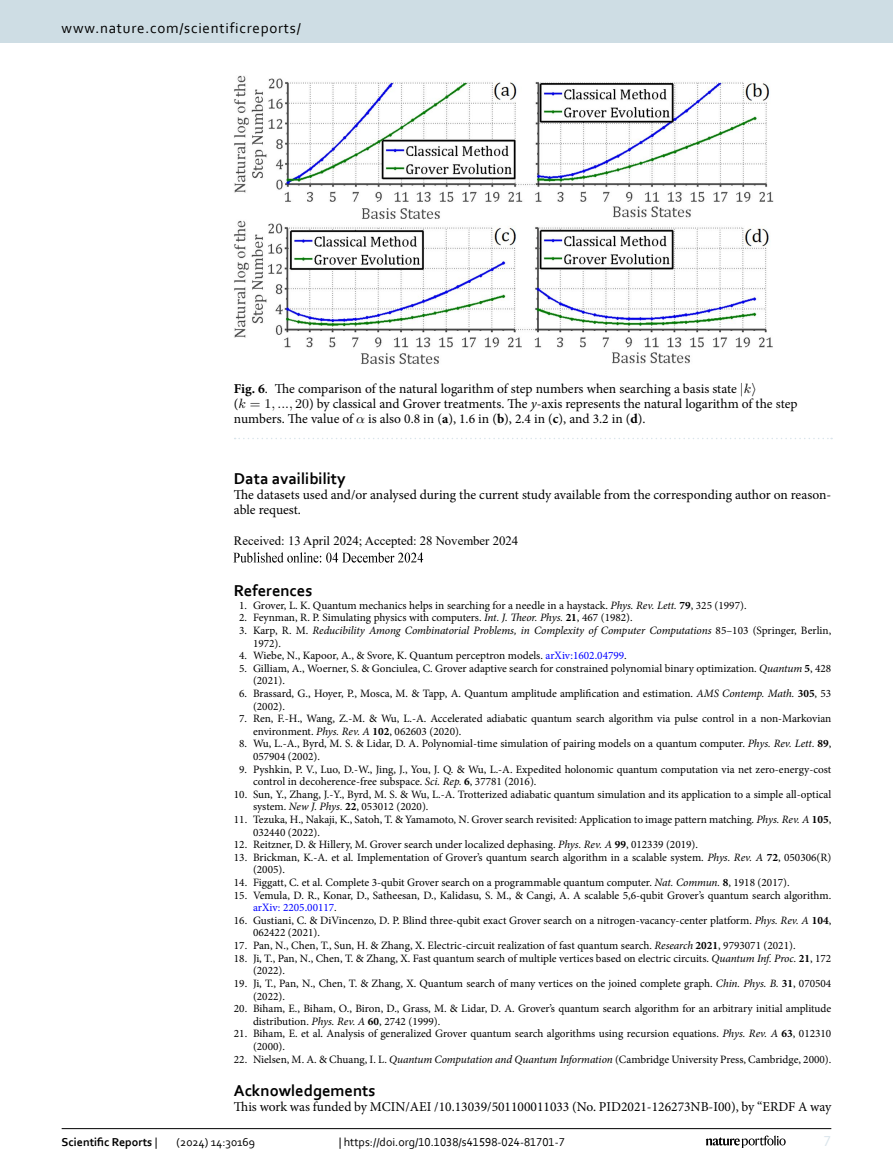
<style>
.page{position:relative;width:893px;height:1174px;background:#fff}
.page>*{position:absolute;margin:0;border:0;box-sizing:border-box;transform-origin:0 0}
.Endmatter_Heading{font:700 16.5px "Corbel";color:#000}
.Literatur_Heading{font:700 16.5px "Corbel";color:#000}
.t1{font:15px "Corbel";letter-spacing:.05em;color:#000}
.t2{font:15px "Corbel";color:#d9e4eb}
.Figure_Caption{font:13.5px/15px "Minion Pro";color:#000}
.Data_Availability{font:13.5px/15px "Minion Pro";letter-spacing:-.005em;color:#000}
.Acknowledgements{font:13.5px "Minion Pro";color:#000}
.t3{font:13.5px "LM Math Italic 9";color:#000}
.Article_History{font:12.75px "Times New Roman";color:#000}
.t4{font:12px "Corbel";color:#000}
.t5{font:700 12px "Corbel";color:#000}
.Literatur_Entry_1-99{font:11.25px/12.6px "Minion Pro";color:#000}
.Literatur_Entry_1-99-2{font:italic 11.25px/12.6px "Minion Pro";letter-spacing:-.01em;color:#000}
.s1{font-weight:700}
.s2{font-family:"LM Math Italic 9"}
.s3{font-family:"LM Roman 9"}
.s4{font-style:italic}
.s5{font-style:normal}
.s6{color:#00f}
.s7{font-weight:400}
</style>
<div class="page">
<img style="left:234px;top:552px;width:190px;height:11px">
<img style="left:234px;top:76px;width:539px;height:288px">
<svg style="left:235px;top:438px;width:597px;height:1px"></svg>
<hr style="left:62px;top:1128px;width:769px;height:1px;background:#000">
<svg style="left:706px;top:1135px;width:80px;height:12px"></svg>
<div style="left:0;top:0;width:893px;height:43px;background:#cedde4"></div>
<h2 class="t1" style="left:62px;top:18px;width:241px">www.nature.com/scientificreports/</h2>
<p class="Figure_Caption" style="left:234px;top:381px;width:504px"><span class="s1">Fig. 6</span>. The comparison of the natural logarithm of step numbers when searching a basis state</p>
<p class="t3" style="left:744px;top:383px;width:14px">k⟩</p>
<p class="Figure_Caption" style="left:234px;top:396px;width:565px">(<span class="s2">k</span> <span class="s3">= 1</span><span class="s2">, ...,</span> <span class="s3">20</span>) by classical and Grover treatments. The <span class="s4">y</span>-axis represents the natural logarithm of the step numbers. The value of <span class="s2">α</span> is also 0.8 in (<span class="s1">a</span>), 1.6 in (<span class="s1">b</span>), 2.4 in (<span class="s1">c</span>), and 3.2 in (<span class="s1">d</span>).</p>
<p class="Endmatter_Heading" style="left:234px;top:468px;width:113px">Data availibility</p>
<p class="Data_Availability" style="left:234px;top:487px;width:599px">The datasets used and/or analysed during the current study available from the corresponding author on reason&shy;able request.</p>
<p class="Article_History" style="left:234px;top:532px;width:286px">Received: 13 April 2024; Accepted: 28 November 2024</p>
<p class="Literatur_Heading" style="left:234px;top:580px;width:80px">References</p>
<p class="Literatur_Entry_1-99" style="left:239px;top:599px;width:509px">1. Grover, L. K. Quantum mechanics helps in searching for a needle in a haystack. <span class="s4">Phys. Rev. Lett.</span> <span class="s1">79</span>, 325 (1997).</p>
<p class="Literatur_Entry_1-99" style="left:239px;top:611px;width:395px">2. Feynman, R. P. Simulating physics with computers. <span class="s4">Int. J. Theor. Phys.</span> <span class="s1">21</span>, 467 (1982).</p>
<p class="Literatur_Entry_1-99-2" style="left:253px;top:624px;width:580px;text-indent:-14px"><span class="s5">3. Karp, R. M.</span> Reducibility Among Combinatorial Problems, in Complexity of Computer Computations <span class="s5">85–103 (Springer, Berlin,<br>1972).</span></p>
<p class="Literatur_Entry_1-99" style="left:239px;top:649px;width:389px">4. Wiebe, N., Kapoor, A., &amp; Svore, K. Quantum perceptron models. <span class="s6">arXiv:1602.04799</span>.</p>
<p class="Literatur_Entry_1-99" style="left:253px;top:662px;width:580px;text-indent:-14px">5. Gilliam, A., Woerner, S. &amp; Gonciulea, C. Grover adaptive search for constrained polynomial binary optimization. <span class="s4">Quantum</span> <span class="s1">5</span>, 428 (2021).</p>
<p class="Literatur_Entry_1-99" style="left:253px;top:687px;width:580px;text-indent:-14px">6. Brassard, G., Hoyer, P., Mosca, M. &amp; Tapp, A. Quantum amplitude amplification and estimation. <span class="s4">AMS Contemp. Math.</span> <span class="s1">305</span>, 53 (2002).</p>
<p class="Literatur_Entry_1-99" style="left:253px;top:712px;width:580px;text-indent:-14px">7. Ren, F.-H., Wang, Z.-M. &amp; Wu, L.-A. Accelerated adiabatic quantum search algorithm via pulse control in a non-Markovian environment. <span class="s4">Phys. Rev. A</span> <span class="s1">102</span>, 062603 (2020).</p>
<p class="Literatur_Entry_1-99" style="left:253px;top:737px;width:580px;text-indent:-14px">8. Wu, L.-A., Byrd, M. S. &amp; Lidar, D. A. Polynomial-time simulation of pairing models on a quantum computer. <span class="s4">Phys. Rev. Lett.</span> <span class="s1">89</span>,<br>057904 (2002).</p>
<p class="Literatur_Entry_1-99" style="left:253px;top:762px;width:580px;text-indent:-14px">9. Pyshkin, P. V., Luo, D.-W., Jing, J., You, J. Q. &amp; Wu, L.-A. Expedited holonomic quantum computation via net zero-energy-cost control in decoherence-free subspace. <span class="s4">Sci. Rep.</span> <span class="s1">6</span>, 37781 (2016).</p>
<p class="Literatur_Entry_1-99" style="left:253px;top:788px;width:580px;text-indent:-19px">10. Sun, Y., Zhang, J.-Y., Byrd, M. S. &amp; Wu, L.-A. Trotterized adiabatic quantum simulation and its application to a simple all-optical system. <span class="s4">New J. Phys.</span> <span class="s1">22</span>, 053012 (2020).</p>
<p class="Literatur_Entry_1-99" style="left:253px;top:813px;width:580px;text-indent:-19px">11. Tezuka, H., Nakaji, K., Satoh, T. &amp; Yamamoto, N. Grover search revisited: Application to image pattern matching. <span class="s4">Phys. Rev. A</span> <span class="s1">105</span>,<br>032440 (2022).</p>
<p class="Literatur_Entry_1-99" style="left:234px;top:838px;width:466px">12. Reitzner, D. &amp; Hillery, M. Grover search under localized dephasing. <span class="s4">Phys. Rev. A</span> <span class="s1">99</span>, 012339 (2019).</p>
<p class="Literatur_Entry_1-99" style="left:253px;top:851px;width:580px;text-indent:-19px">13. Brickman, K.-A. et al. Implementation of Grover’s quantum search algorithm in a scalable system. <span class="s4">Phys. Rev. A</span> <span class="s1">72</span>, 050306(R) (2005).</p>
<p class="Literatur_Entry_1-99" style="left:234px;top:876px;width:557px">14. Figgatt, C. et al. Complete 3-qubit Grover search on a programmable quantum computer. <span class="s4">Nat. Commun.</span> <span class="s1">8</span>, 1918 (2017).</p>
<p class="Literatur_Entry_1-99" style="left:253px;top:888px;width:580px;text-indent:-19px">15. Vemula, D. R., Konar, D., Satheesan, D., Kalidasu, S. M., &amp; Cangi, A. A scalable 5,6-qubit Grover’s quantum search algorithm. <span class="s6">arXiv: 2205.00117</span>.</p>
<p class="Literatur_Entry_1-99" style="left:253px;top:914px;width:580px;text-indent:-19px">16. Gustiani, C. &amp; DiVincenzo, D. P. Blind three-qubit exact Grover search on a nitrogen-vacancy-center platform. <span class="s4">Phys. Rev. A</span> <span class="s1">104</span>,<br>062422 (2021).</p>
<p class="Literatur_Entry_1-99" style="left:234px;top:939px;width:563px">17. Pan, N., Chen, T., Sun, H. &amp; Zhang, X. Electric-circuit realization of fast quantum search. <span class="s4">Research</span> <span class="s1">2021</span>, 9793071 (2021).</p>
<p class="Literatur_Entry_1-99" style="left:253px;top:951px;width:580px;text-indent:-19px">18. Ji, T., Pan, N., Chen, T. &amp; Zhang, X. Fast quantum search of multiple vertices based on electric circuits. <span class="s4">Quantum Inf. Proc.</span> <span class="s1">21</span>, 172 (2022).</p>
<p class="Literatur_Entry_1-99" style="left:253px;top:977px;width:580px;text-indent:-19px">19. Ji, T., Pan, N., Chen, T. &amp; Zhang, X. Quantum search of many vertices on the joined complete graph. <span class="s4">Chin. Phys. B.</span> <span class="s1">31</span>, 070504 (2022).</p>
<p class="Literatur_Entry_1-99" style="left:253px;top:1002px;width:580px;text-indent:-19px">20. Biham, E., Biham, O., Biron, D., Grass, M. &amp; Lidar, D. A. Grover’s quantum search algorithm for an arbitrary initial amplitude distribution. <span class="s4">Phys. Rev. A</span> <span class="s1">60</span>, 2742 (1999).</p>
<p class="Literatur_Entry_1-99" style="left:253px;top:1027px;width:580px;text-indent:-19px">21. Biham, E. et al. Analysis of generalized Grover quantum search algorithms using recursion equations. <span class="s4">Phys. Rev. A</span> <span class="s1">63</span>, 012310 (2000).</p>
<p class="Literatur_Entry_1-99" style="left:234px;top:1052px;width:599px">22. Nielsen, M. A. &amp; Chuang, I. L. <span class="s4">Quantum Computation and Quantum Information</span> (Cambridge University Press, Cambridge, 2000).</p>
<p class="Endmatter_Heading" style="left:234px;top:1079px;width:143px">Acknowledgements</p>
<p class="Acknowledgements" style="left:234px;top:1097px;width:599px">This work was funded by MCIN/AEI /10.13039/501100011033 (No. PID2021-126273NB-I00), by “ERDF A way</p>
<p class="t5" style="left:62px;top:1134px;width:97px">Scientific Reports <span class="s7">|</span></p>
<p class="t4" style="left:177px;top:1134px;width:80px">(2024) 14:30169</p>
<p class="t4" style="left:339px;top:1134px;width:228px">| https://doi.org/10.1038/s41598-024-81701-7</p>
<h2 class="t2" style="left:824px;top:1132px;width:9px">7</h2>
</div>
